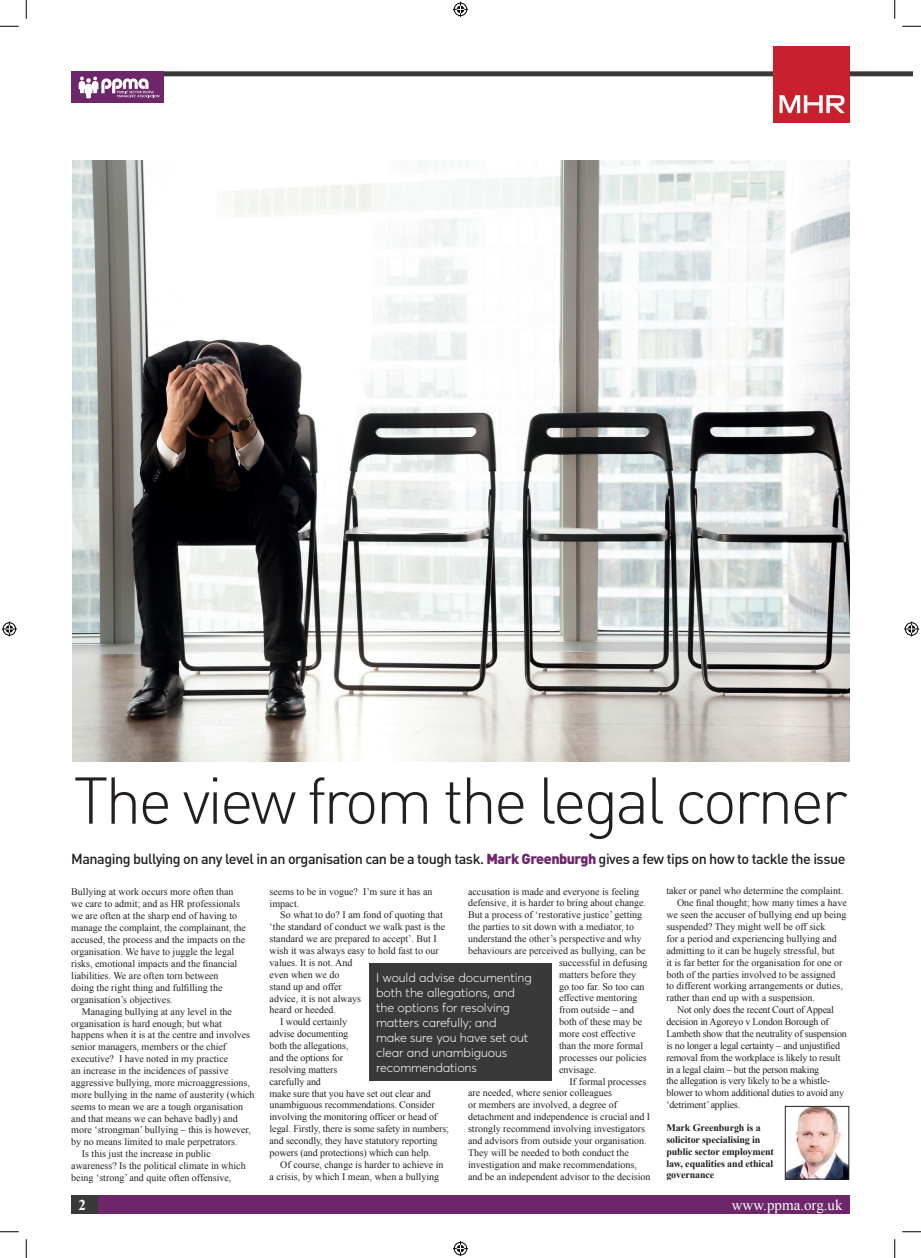
<style>
.page{position:relative;width:921px;height:1258px;background:#fff}
.page>*{position:absolute;margin:0;border:0;box-sizing:border-box;transform-origin:0 0}
.t1{font:300 65px "DINOT";letter-spacing:-.05em;color:#231f20}
.t2{font:15px "Times New Roman";color:#fff}
.t3{font:700 15px "Times New Roman";color:#fff}
.t4{font:500 14.38px "DINOT";letter-spacing:-.035em;color:#231f20}
.t5{font:300 12.5px/15px "Averta";letter-spacing:-.01em;color:#fff}
.t6{font:10px/12px "Times New Roman";color:#231f20}
.t7{font:10px "Times New Roman";letter-spacing:-.02em;color:#231f20}
.t8{font:700 10px/11.9px "Times New Roman";letter-spacing:-.01em;color:#231f20}
.s1{font-weight:900;color:#6c2669}
</style>
<div class="page">
<div style="left:98px;top:1195px;width:751px;height:18px;background:#6c2669"></div>
<div style="left:71px;top:1195px;width:27px;height:18px;background:#383938"></div>
<div style="left:71px;top:71px;width:841px;height:5px;background:#383938"></div>
<div style="left:71px;top:71px;width:93px;height:32px;background:#6c2669"></div>
<svg style="left:79px;top:77px;width:80px;height:21px"></svg>
<img style="left:774px;top:46px;width:75px;height:76px">
<img style="left:787px;top:1108px;width:60px;height:69px">
<div style="left:785px;top:1106px;width:64px;height:73px;border:1px solid #231f20"></div>
<div style="left:369px;top:962px;width:183px;height:118px;background:#383938"></div>
<img style="left:72px;top:161px;width:777px;height:600px">
<svg style="left:0;top:25px;width:19px;height:2px"></svg>
<svg style="left:902px;top:25px;width:19px;height:2px"></svg>
<svg style="left:0;top:1231px;width:19px;height:1px"></svg>
<svg style="left:902px;top:1231px;width:19px;height:1px"></svg>
<svg style="left:25px;top:0;width:2px;height:19px"></svg>
<svg style="left:25px;top:1239px;width:2px;height:18px"></svg>
<svg style="left:894px;top:0;width:1px;height:19px"></svg>
<svg style="left:894px;top:1239px;width:1px;height:18px"></svg>
<svg style="left:453px;top:2px;width:15px;height:15px"></svg>
<svg style="left:453px;top:1241px;width:15px;height:14px"></svg>
<svg style="left:2px;top:621px;width:15px;height:15px"></svg>
<svg style="left:904px;top:621px;width:15px;height:15px"></svg>
<h1 class="t1" style="left:73px;top:751px;width:775px">The view from the legal corner</h1>
<h3 class="t4" style="left:71px;top:847px;width:775px">Managing bullying on any level in an organisation can be a tough task. <span class="s1">Mark Greenburgh</span> gives a few tips on how to tackle the issue</h3>
<p class="t6" style="left:71px;top:885px;width:176px">Bullying at work occurs more often than we care to admit; and as HR professionals we are often at the sharp end of having to manage the complaint, the complainant, the accused, the process and the impacts on the organisation. We have to juggle the legal risks, emotional impacts and the financial liabilities. We are often torn between<br>doing the right thing and fulfilling the organisation’s objectives.</p>
<p class="t6" style="left:82px;top:1005px;width:151px">Managing bullying at any level in the</p>
<p class="t6" style="left:71px;top:1016px;width:152px">organisation is hard enough; but what</p>
<p class="t6" style="left:71px;top:1028px;width:180px">happens when it is at the centre and involves</p>
<p class="t6" style="left:71px;top:1040px;width:156px">senior managers, members or the chief</p>
<p class="t6" style="left:71px;top:1052px;width:158px">executive? I have noted in my practice</p>
<p class="t6" style="left:71px;top:1064px;width:159px">an increase in the incidences of passive</p>
<p class="t6" style="left:71px;top:1076px;width:180px">aggressive bullying, more microaggressions,</p>
<p class="t6" style="left:71px;top:1088px;width:185px">more bullying in the name of austerity (which</p>
<p class="t6" style="left:71px;top:1100px;width:173px">seems to mean we are a tough organisation</p>
<p class="t6" style="left:71px;top:1111px;width:168px">and that means we can behave badly) and</p>
<p class="t6" style="left:71px;top:1123px;width:181px">more ‘strongman’ bullying – this is however,</p>
<p class="t6" style="left:71px;top:1135px;width:168px">by no means limited to male perpetrators.</p>
<p class="t6" style="left:82px;top:1147px;width:130px">Is this just the increase in public</p>
<p class="t6" style="left:71px;top:1159px;width:176px">awareness? Is the political climate in which</p>
<p class="t6" style="left:71px;top:1171px;width:162px">being ‘strong’ and quite often offensive,</p>
<p class="t6" style="left:468px;top:885px;width:173px">accusation is made and everyone is feeling</p>
<p class="t6" style="left:468px;top:896px;width:180px">defensive, it is harder to bring about change.</p>
<p class="t6" style="left:468px;top:908px;width:176px">But a process of ‘restorative justice’ getting</p>
<p class="t6" style="left:468px;top:920px;width:167px">the parties to sit down with a mediator, to</p>
<p class="t6" style="left:468px;top:932px;width:175px">understand the other’s perspective and why</p>
<p class="t6" style="left:468px;top:944px;width:179px">behaviours are perceived as bullying, can be</p>
<p class="t6" style="left:559px;top:956px;width:90px">successful in defusing</p>
<p class="t6" style="left:559px;top:968px;width:79px">matters before they</p>
<p class="t6" style="left:559px;top:979px;width:87px">go too far. So too can</p>
<p class="t6" style="left:559px;top:991px;width:80px">effective mentoring</p>
<p class="t6" style="left:559px;top:1003px;width:77px">from outside – and</p>
<p class="t6" style="left:559px;top:1015px;width:85px">both of these may be</p>
<p class="t6" style="left:559px;top:1027px;width:78px">more cost effective</p>
<p class="t6" style="left:559px;top:1039px;width:86px">than the more formal</p>
<p class="t6" style="left:559px;top:1051px;width:89px">processes our policies</p>
<p class="t6" style="left:559px;top:1063px;width:39px">envisage.</p>
<p class="t6" style="left:569px;top:1074px;width:78px">If formal processes</p>
<p class="t6" style="left:468px;top:1086px;width:146px">are needed, where senior colleagues</p>
<p class="t6" style="left:468px;top:1098px;width:151px">or members are involved, a degree of</p>
<p class="t6" style="left:468px;top:1110px;width:184px">detachment and independence is crucial and I</p>
<p class="t6" style="left:468px;top:1122px;width:178px">strongly recommend involving investigators</p>
<p class="t6" style="left:468px;top:1134px;width:180px">and advisors from outside your organisation.</p>
<p class="t6" style="left:468px;top:1146px;width:162px">They will be needed to both conduct the</p>
<p class="t6" style="left:468px;top:1158px;width:170px">investigation and make recommendations,</p>
<p class="t6" style="left:468px;top:1169px;width:184px">and be an independent advisor to the decision</p>
<p class="t6" style="left:270px;top:885px;width:164px">seems to be in vogue? I’m sure it has an impact.</p>
<p class="t6" style="left:280px;top:908px;width:164px">So what to do? I am fond of quoting that</p>
<p class="t6" style="left:270px;top:920px;width:177px">‘the standard of conduct we walk past is the</p>
<p class="t6" style="left:270px;top:932px;width:169px">standard we are prepared to accept’. But I</p>
<p class="t6" style="left:270px;top:944px;width:171px">wish it was always easy to hold fast to our</p>
<p class="t6" style="left:270px;top:956px;width:84px">values. It is not. And</p>
<p class="t6" style="left:270px;top:968px;width:71px">even when we do</p>
<p class="t6" style="left:270px;top:980px;width:74px">stand up and offer</p>
<p class="t6" style="left:270px;top:991px;width:93px">advice, it is not always</p>
<p class="t6" style="left:270px;top:1003px;width:68px">heard or heeded.</p>
<p class="t6" style="left:280px;top:1015px;width:68px">I would certainly</p>
<p class="t6" style="left:270px;top:1027px;width:80px">advise documenting</p>
<p class="t6" style="left:270px;top:1039px;width:80px">both the allegations,</p>
<p class="t6" style="left:270px;top:1051px;width:75px">and the options for</p>
<p class="t6" style="left:270px;top:1063px;width:69px">resolving matters</p>
<p class="t6" style="left:270px;top:1075px;width:53px">carefully and</p>
<p class="t6" style="left:270px;top:1086px;width:162px">make sure that you have set out clear and</p>
<p class="t6" style="left:270px;top:1098px;width:166px">unambiguous recommendations. Consider</p>
<p class="t6" style="left:270px;top:1110px;width:169px">involving the monitoring officer or head of</p>
<p class="t6" style="left:270px;top:1122px;width:181px">legal. Firstly, there is some safety in numbers;</p>
<p class="t6" style="left:270px;top:1134px;width:169px">and secondly, they have statutory reporting</p>
<p class="t6" style="left:270px;top:1146px;width:163px">powers (and protections) which can help.</p>
<p class="t6" style="left:280px;top:1158px;width:165px">Of course, change is harder to achieve in</p>
<p class="t6" style="left:270px;top:1170px;width:171px">a crisis, by which I mean, when a bullying</p>
<p class="t5" style="left:376px;top:969px;width:157px">I would advise documenting both the allegations, and the options for resolving matters carefully; and<br>make sure you have set out clear and unambiguous recommendations</p>
<p class="t6" style="left:666px;top:884px;width:178px">taker or panel who determine the complaint.</p>
<p class="t6" style="left:677px;top:896px;width:171px">One final thought; how many times a have</p>
<p class="t6" style="left:666px;top:908px;width:181px">we seen the accuser of bullying end up being</p>
<p class="t6" style="left:666px;top:920px;width:161px">suspended? They might well be off sick</p>
<p class="t6" style="left:666px;top:932px;width:172px">for a period and experiencing bullying and</p>
<p class="t6" style="left:666px;top:944px;width:170px">admitting to it can be hugely stressful, but</p>
<p class="t6" style="left:666px;top:956px;width:178px">it is far better for the organisation for one or</p>
<p class="t6" style="left:666px;top:967px;width:171px">both of the parties involved to be assigned</p>
<p class="t6" style="left:666px;top:979px;width:178px">to different working arrangements or duties,</p>
<p class="t6" style="left:666px;top:991px;width:150px">rather than end up with a suspension.</p>
<p class="t7" style="left:677px;top:1003px;width:158px">Not only does the recent Court of Appeal</p>
<p class="t7" style="left:666px;top:1014px;width:164px">decision in Agoreyo v London Borough of</p>
<p class="t7" style="left:666px;top:1026px;width:182px">Lambeth show that the neutrality of suspension</p>
<p class="t7" style="left:666px;top:1038px;width:175px">is no longer a legal certainty – and unjustified</p>
<p class="t7" style="left:666px;top:1050px;width:176px">removal from the workplace is likely to result</p>
<p class="t7" style="left:666px;top:1062px;width:154px">in a legal claim – but the person making</p>
<p class="t7" style="left:666px;top:1074px;width:165px">the allegation is very likely to be a whistle-</p>
<p class="t7" style="left:666px;top:1086px;width:179px">blower to whom additional duties to avoid any</p>
<p class="t7" style="left:666px;top:1097px;width:75px">‘detriment’ applies.</p>
<p class="t8" style="left:666px;top:1121px;width:109px">Mark Greenburgh is a solicitor specialising in public sector employment law, equalities and ethical governance</p>
<h2 class="t3" style="left:78px;top:1194px;width:9px">2</h2>
<h2 class="t2" style="left:731px;top:1194px;width:112px">www.ppma.org.uk</h2>
</div>
